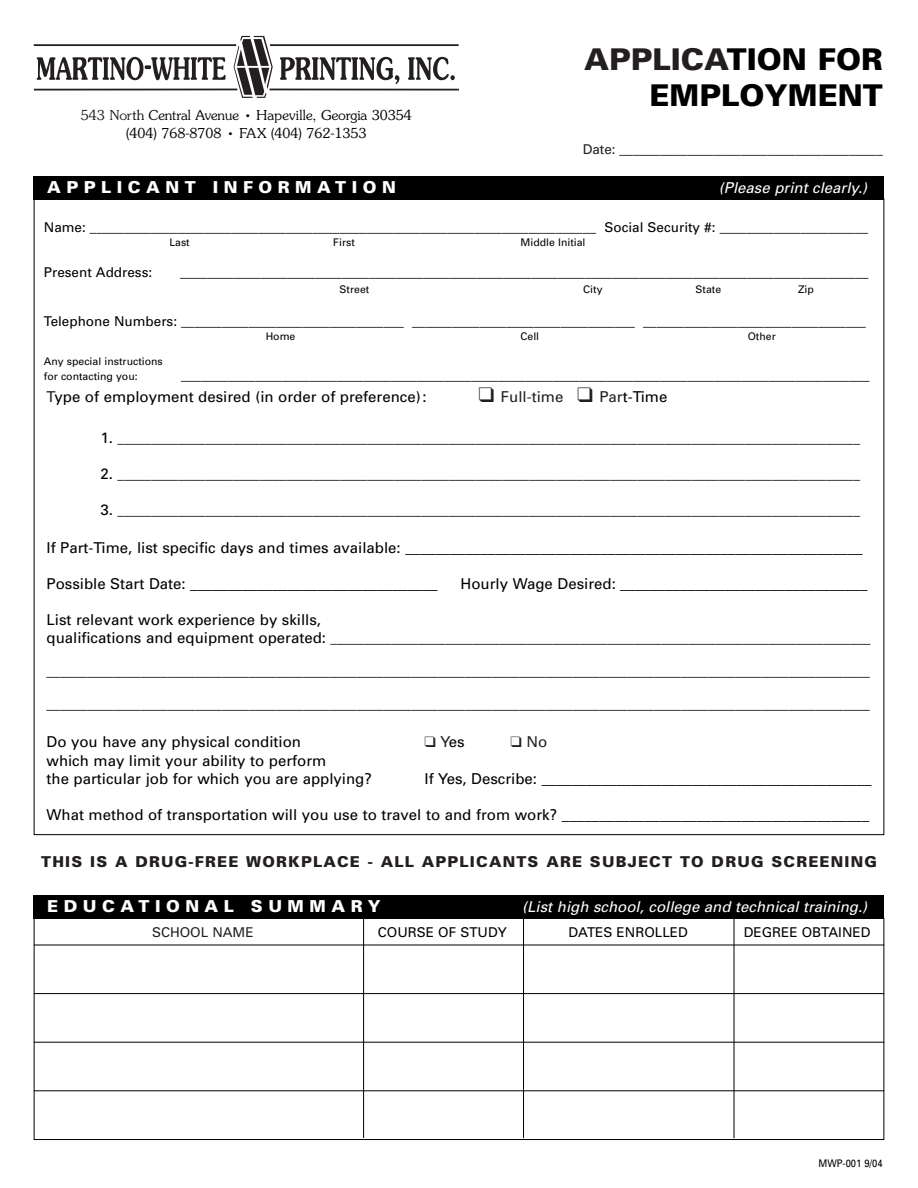
<style>
.page{position:relative;width:918px;height:1188px;background:#fff}
.page>*{position:absolute;margin:0;border:0;box-sizing:border-box;transform-origin:0 0}
.t1{font:900 30px/36px "Univers";color:#000;text-align:right}
.t2{font:900 16.5px "Univers";letter-spacing:.335em;color:#fff}
.t3{font:15px/18px "Univers";color:#000}
.t4{font:15px/18px "Souvenir Light DTC";color:#000;text-align:center}
.t5{font:italic 15px "Univers";color:#fff}
.t6{font:900 15px "Univers";letter-spacing:.08em;color:#231f20}
.t7{font:15px "Univers";color:#231f20}
.t8{font:13.5px "Univers";color:#000}
.t9{font:13.5px "Univers";color:#231f20}
.t10{font:10.5px/14.7px "Univers";color:#000}
.t11{font:10.5px "Univers";color:#000;scale:.9 1}
.s1{color:#231f20}
.s2{color:#000}
.s3{font-size:15px}
</style>
<div class="page">
<svg style="left:37px;top:57px;width:189px;height:23px"></svg>
<svg style="left:280px;top:57px;width:119px;height:27px"></svg>
<svg style="left:408px;top:57px;width:47px;height:23px"></svg>
<svg style="left:234px;top:36px;width:39px;height:62px"></svg>
<hr style="left:34px;top:89px;width:203px;height:2px;background:#231f20">
<hr style="left:269px;top:89px;width:190px;height:2px;background:#231f20">
<hr style="left:34px;top:44px;width:202px;height:2px;background:#231f20">
<hr style="left:270px;top:44px;width:189px;height:2px;background:#231f20">
<div style="left:34px;top:176px;width:850px;height:23px;background:#000"></div>
<div style="left:34px;top:895px;width:850px;height:23px;background:#000"></div>
<div style="left:34px;top:918px;width:850px;height:222px;border:1px solid #000"></div>
<hr style="left:363px;top:918px;width:1px;height:220px;background:#000">
<hr style="left:734px;top:918px;width:1px;height:220px;background:#000">
<hr style="left:523px;top:918px;width:1px;height:220px;background:#000">
<hr style="left:34px;top:945px;width:850px;height:1px;background:#000">
<hr style="left:34px;top:993px;width:850px;height:1px;background:#000">
<hr style="left:34px;top:1042px;width:850px;height:1px;background:#000">
<hr style="left:34px;top:1090px;width:850px;height:1px;background:#000">
<p class="t4" style="left:81px;top:107px;width:333px"><span class="s1">543 Nor</span>th Central Avenue • Hapeville, Georgia 30354 (404) 768-8708 • FAX (404) 762-1353</p>
<h1 class="t1" style="left:584px;top:44px;width:300px"><span class="s1">APPLICA</span>TION FOR<br>EMPLOYMENT</h1>
<p class="t8" style="left:583px;top:145px;width:301px"><span class="s1">Date:</span> _______________________________________</p>
<p class="t2" style="left:47px;top:181px;width:350px">APPLICANT INFORMATION</p>
<p class="t5" style="left:719px;top:182px;width:150px">(Please print clearly.)</p>
<p class="t8" style="left:44px;top:223px;width:826px">Name: ___________________________________________________________________________ Social Security #: ______________________</p>
<p class="t10" style="left:169px;top:236px;width:22px">Last</p>
<p class="t10" style="left:333px;top:236px;width:23px">First</p>
<p class="t10" style="left:521px;top:236px;width:67px">Middle Initial</p>
<p class="t8" style="left:44px;top:268px;width:110px">Present Address:</p>
<p class="t8" style="left:180px;top:268px;width:690px">______________________________________________________________________________________________________</p>
<p class="t10" style="left:340px;top:283px;width:31px">Street</p>
<p class="t10" style="left:583px;top:283px;width:21px">City</p>
<p class="t10" style="left:696px;top:283px;width:27px">State</p>
<p class="t10" style="left:798px;top:283px;width:17px">Zip</p>
<p class="t8" style="left:44px;top:316px;width:824px">Telephone Numbers: _________________________________ _________________________________ _________________________________</p>
<p class="t10" style="left:266px;top:330px;width:31px">Home</p>
<p class="t10" style="left:521px;top:330px;width:20px">Cell</p>
<p class="t10" style="left:748px;top:330px;width:29px">Other</p>
<p class="t10" style="left:44px;top:355px;width:120px">Any special instructions for contacting you:</p>
<p class="t8" style="left:181px;top:370px;width:690px">______________________________________________________________________________________________________</p>
<p class="t3" style="left:47px;top:389px;width:382px"><span class="s1">T</span>ype of employment desired (in order of preference):</p>
<p class="t7" style="left:479px;top:391px;width:190px">❑ Full-time ❑ Par<span class="s2">t-Time</span></p>
<p class="t8" style="left:101px;top:433px;width:761px"><span class="s3">1.</span> ______________________________________________________________________________________________________________</p>
<p class="t8" style="left:101px;top:469px;width:761px"><span class="s3">2.</span> ______________________________________________________________________________________________________________</p>
<p class="t8" style="left:101px;top:505px;width:761px"><span class="s3">3.</span> ______________________________________________________________________________________________________________</p>
<p class="t3" style="left:47px;top:540px;width:818px">If Part-Time, list specific days and times available: _____________________________________________________________</p>
<p class="t3" style="left:47px;top:576px;width:393px">Possible Start Date: _________________________________</p>
<p class="t3" style="left:461px;top:576px;width:408px">Hourly Wage Desired: _________________________________</p>
<p class="t3" style="left:47px;top:612px;width:276px">List relevant work experience by skills,</p>
<p class="t8" style="left:47px;top:633px;width:826px"><span class="s3">qualifications and equipment operated:</span> ________________________________________________________________________________</p>
<p class="t8" style="left:47px;top:666px;width:825px">__________________________________________________________________________________________________________________________</p>
<p class="t8" style="left:47px;top:699px;width:825px">__________________________________________________________________________________________________________________________</p>
<p class="t3" style="left:47px;top:734px;width:256px">Do you have any physical condition</p>
<p class="t3" style="left:425px;top:734px;width:42px"><span class="s1">❑ Y</span>es</p>
<p class="t7" style="left:511px;top:736px;width:38px">❑ No</p>
<p class="t3" style="left:47px;top:753px;width:327px">which may limit your ability to perform<br>the particular job for which you are applying?</p>
<p class="t3" style="left:425px;top:771px;width:449px">If Yes, Describe: ____________________________________________</p>
<p class="t3" style="left:47px;top:807px;width:824px">What method of transportation will you use to travel to and from work? _________________________________________</p>
<p class="t6" style="left:41px;top:856px;width:837px">THIS IS A DRUG-FREE WORKPLACE - ALL APPLICANTS ARE SUBJECT TO DRUG SCREENING</p>
<p class="t2" style="left:47px;top:900px;width:335px">EDUCATIONAL SUMMARY</p>
<p class="t5" style="left:522px;top:901px;width:346px">(List high school, college and technical training.)</p>
<p class="t9" style="left:152px;top:928px;width:103px">SCHOOL NAME</p>
<p class="t8" style="left:378px;top:928px;width:131px">COURSE OF STUDY</p>
<p class="t8" style="left:569px;top:928px;width:121px">DATES ENROLLED</p>
<p class="t8" style="left:744px;top:928px;width:128px">DEGREE OBTAINED</p>
<p class="t11" style="left:818px;top:1159px;width:73px">MWP-001 9/04</p>
</div>
